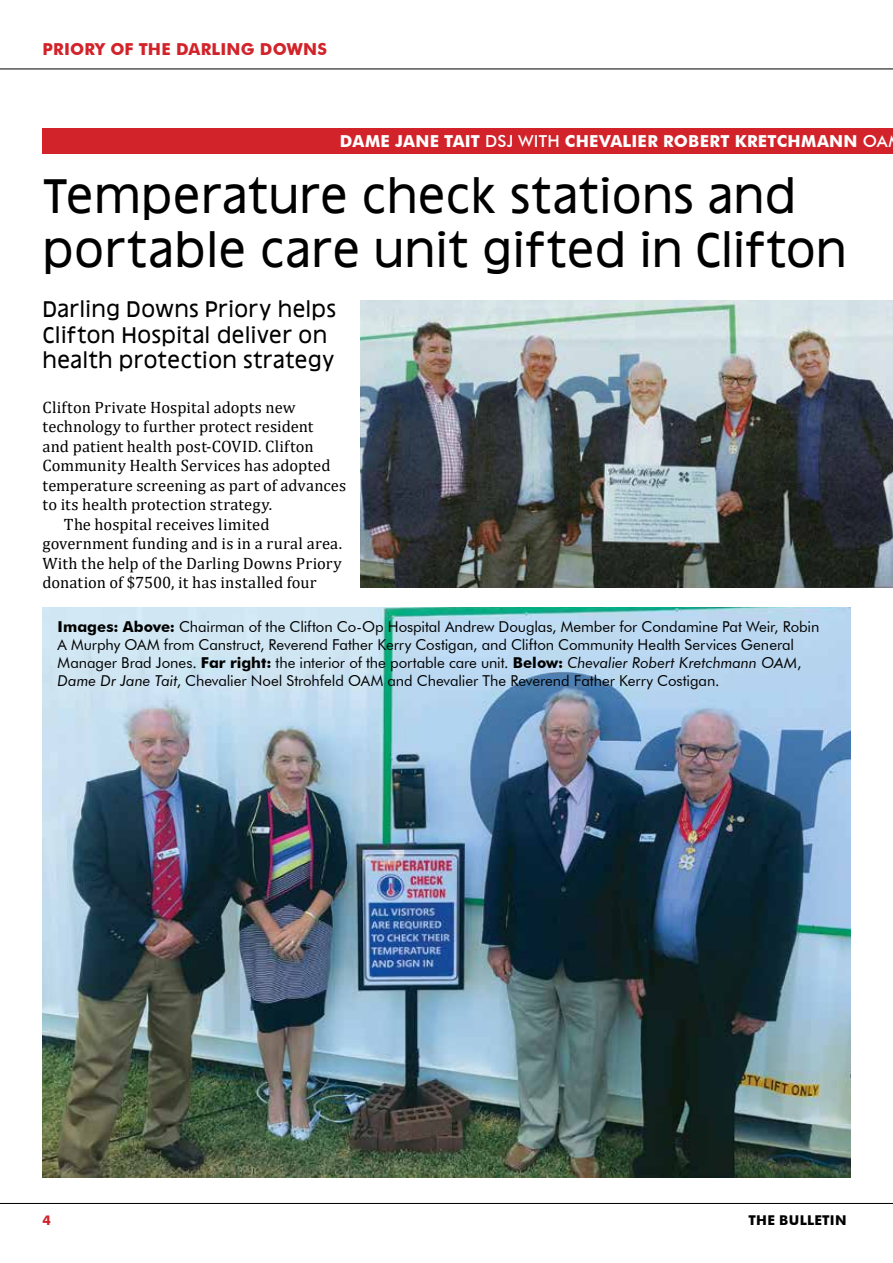
<style>
.page{position:relative;width:893px;height:1263px;background:#fff}
.page>*{position:absolute;margin:0;border:0;box-sizing:border-box;transform-origin:0 0}
.t1{font:45px/54px "Antique Oakland";color:#000}
.t2{font:21px/25.5px "Antique Oakland";letter-spacing:.005em;color:#000}
.t3{font:16.5px "Cambria";letter-spacing:.01em;color:#000}
.t4{font:700 16.5px "Futura BT";letter-spacing:.02em;color:#fff}
.t5{font:700 16.5px "Futura BT";letter-spacing:.01em;color:#d2232a}
.t6{font:15px/18px "Futura BT";letter-spacing:-.005em;color:#000}
.t7{font:700 13.5px "Futura BT";letter-spacing:.02em;color:#000}
.t8{font:700 13.5px "Futura BT";color:#d2232a}
.s1{font-weight:500}
.s2{font-weight:700}
.s3{font-style:italic}
</style>
<div class="page">
<hr style="left:0;top:1203px;width:893px;height:1px;background:#000">
<hr style="left:0;top:69px;width:893px;height:1px;background:#000">
<img style="left:43px;top:607px;width:808px;height:571px">
<div style="left:43px;top:128px;width:850px;height:25px;background:#d2232a"></div>
<img style="left:360px;top:301px;width:533px;height:286px">
<p class="t5" style="left:43px;top:39px;width:286px">PRIORY OF THE DARLING DOWNS</p>
<p class="t4" style="left:340px;top:131px;width:549px">DAME JANE TAIT <span class="s1">DSJ WITH</span> CHEVALIER ROBERT KRETCHMANN <span class="s1">OA</span></p>
<h1 class="t1" style="left:43px;top:169px;width:806px">Temperature check stations and portable care unit gifted in Clifton</h1>
<h2 class="t2" style="left:43px;top:297px;width:295px">Darling Downs Priory helps<br>Clifton Hospital deliver on health protection strategy</h2>
<p class="t3" style="left:43px;top:397px;width:255px">Clifton Private Hospital adopts new</p>
<p class="t3" style="left:43px;top:417px;width:272px">technology to further protect resident</p>
<p class="t3" style="left:43px;top:436px;width:273px">and patient health post-COVID. Clifton</p>
<p class="t3" style="left:43px;top:456px;width:290px">Community Health Services has adopted</p>
<p class="t3" style="left:43px;top:475px;width:305px">temperature screening as part of advances</p>
<p class="t3" style="left:43px;top:495px;width:231px">to its health protection strategy.</p>
<p class="t3" style="left:64px;top:514px;width:207px">The hospital receives limited</p>
<p class="t3" style="left:43px;top:534px;width:301px">government funding and is in a rural area.</p>
<p class="t3" style="left:43px;top:553px;width:301px">With the help of the Darling Downs Priory</p>
<p class="t3" style="left:43px;top:573px;width:276px">donation of $7500, it has installed four</p>
<p class="t6" style="left:58px;top:618px;width:763px"><span class="s2">Images: Above:</span> Chairman of the Clifton Co-Op Hospital Andrew Douglas, Member for Condamine Pat Weir, Robin A Murphy OAM from Canstruct, Reverend Father Kerry Costigan, and Clifton Community Health Services General Manager Brad Jones. <span class="s2">Far right:</span> the interior of the portable care unit. <span class="s2">Below:</span> <span class="s3">Chevalier Robert Kretchmann OAM</span>, <span class="s3">Dame Dr Jane Tait</span>, Chevalier Noel Strohfeld OAM and Chevalier The Reverend Father Kerry Costigan.</p>
<p class="t8" style="left:43px;top:1212px;width:10px">4</p>
<p class="t7" style="left:749px;top:1212px;width:99px">THE BULLETIN</p>
</div>
